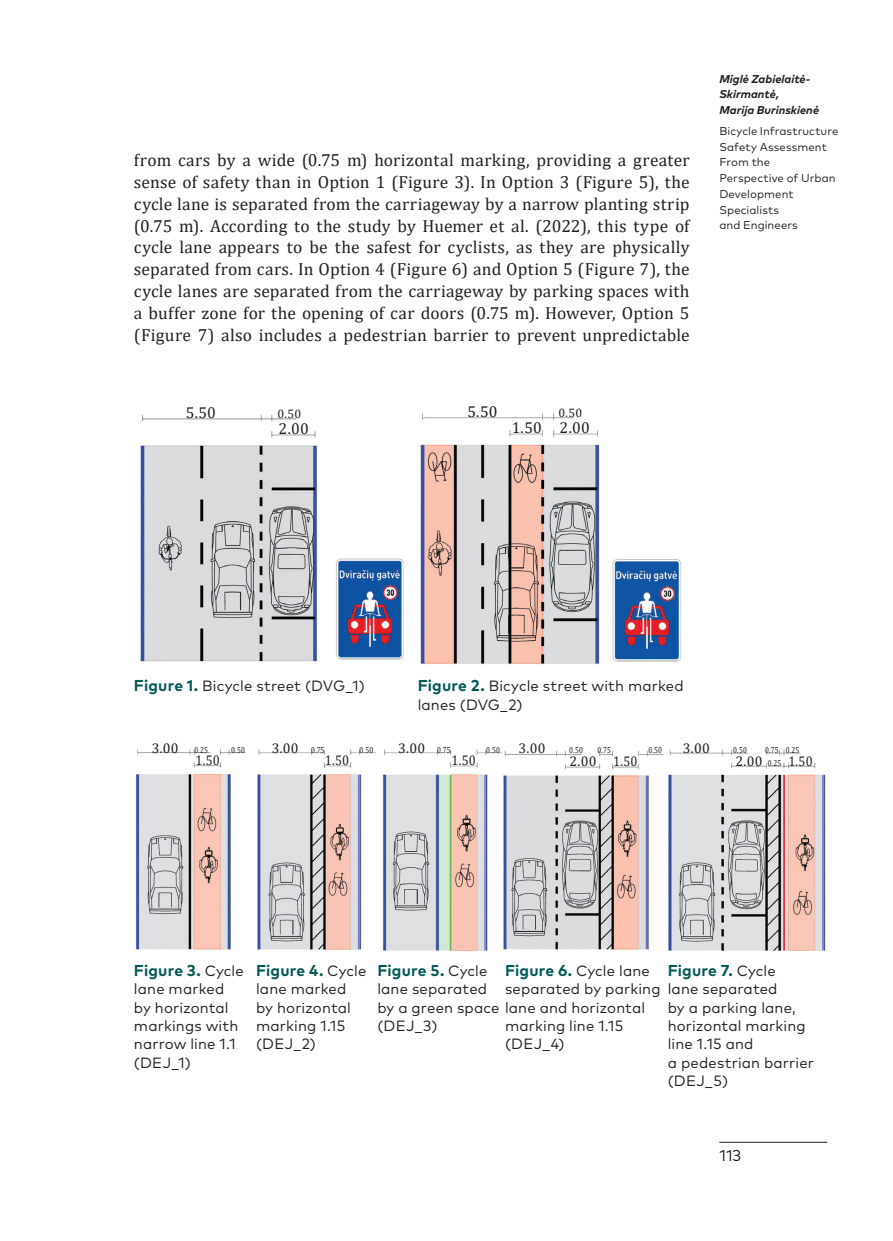
<style>
.page{position:relative;width:893px;height:1241px;background:#fff}
.page>*{position:absolute;margin:0;border:0;box-sizing:border-box;transform-origin:0 0}
.Pamats{font:17.5px/21.9px "Cambria";letter-spacing:.01em;color:#231f20;text-align:justify}
.Attela_paraksts{font:700 15.75px "Mark Pro";letter-spacing:.01em;color:#005855}
.Shemas{font:15.75px "Cambria";color:#231f20}
.t1{font:15.75px "Mark Pro";color:#231f20}
.Attela_paraksts-2{font:14.88px/18.4px "Mark Pro";letter-spacing:.01em;color:#231f20}
.Shemas-2{font:14px "Cambria";letter-spacing:.02em;color:#231f20}
.Shemas-3{font:14px "Cambria";letter-spacing:.02em;color:#231f20;scale:.9 1}
.Shemas-4{font:12.25px "Cambria";color:#231f20}
.t2{font:11.38px/15.8px "Mark Pro";letter-spacing:.005em;color:#231f20}
.t3{font:italic 700 11.38px/15.8px "Mark Pro";letter-spacing:.005em;color:#231f20}
.Shemas-5{font:8.75px "Cambria";letter-spacing:.01em;color:#231f20;scale:.8 1}
.s1{font-weight:700;font-size:15.75px;color:#005855}
.s2{font-weight:400;font-size:14.88px;color:#231f20}
</style>
<div class="page">
<hr style="left:719px;top:1141px;width:108px;height:1px;background:#231f20">
<img style="left:140px;top:414px;width:264px;height:249px">
<img style="left:420px;top:413px;width:262px;height:252px">
<img style="left:502px;top:749px;width:324px;height:202px">
<img style="left:257px;top:749px;width:245px;height:202px">
<img style="left:135px;top:749px;width:111px;height:201px">
<p class="Pamats" style="left:134px;top:149px;width:557px">from cars by a wide (0.75 m) horizontal marking, providing a greater sense of safety than in Option 1 (Figure 3). In Option 3 (Figure 5), the cycle lane is separated from the carriageway by a narrow planting strip (0.75 m). According to the study by Huemer et al. (2022), this type of cycle lane appears to be the safest for cyclists, as they are physically separated from cars. In Option 4 (Figure 6) and Option 5 (Figure 7), the cycle lanes are separated from the carriageway by parking spaces with a buffer zone for the opening of car doors (0.75 m). However, Option 5 (Figure 7) also includes a pedestrian barrier to prevent unpredictable</p>
<p class="Shemas" style="left:186px;top:403px;width:32px">5.50</p>
<p class="Shemas-4" style="left:277px;top:406px;width:25px">0.50</p>
<p class="Shemas" style="left:467px;top:402px;width:32px">5.50</p>
<p class="Shemas-4" style="left:558px;top:405px;width:25px">0.50</p>
<p class="Shemas" style="left:512px;top:418px;width:32px">1.50</p>
<p class="Shemas" style="left:560px;top:418px;width:32px">2.00</p>
<p class="Shemas" style="left:279px;top:419px;width:32px">2.00</p>
<p class="t3" style="left:719px;top:70px;width:101px">Miglė Zabielaitė-<br>Skirmantė,<br>Marija Burinskienė</p>
<p class="t2" style="left:719px;top:122px;width:121px">Bicycle Infrastructure<br>Safety Assessment<br>From the<br>Perspective of Urban<br>Development<br>Specialists<br>and Engineers</p>
<p class="Attela_paraksts-2" style="left:134px;top:675px;width:232px"><span class="s1">Figure 1.</span> Bicycle street (DVG_1)</p>
<p class="Attela_paraksts-2" style="left:418px;top:675px;width:268px"><span class="s1">Figure 2.</span> Bicycle street with marked lanes (DVG_2)</p>
<p class="Shemas-2" style="left:152px;top:739px;width:28px">3.00</p>
<p class="Shemas-5" style="left:231px;top:744px;width:19px">0.50</p>
<p class="Shemas-2" style="left:272px;top:739px;width:28px">3.00</p>
<p class="Shemas-5" style="left:360px;top:744px;width:19px">0.50</p>
<p class="Shemas-2" style="left:398px;top:739px;width:28px">3.00</p>
<p class="Shemas-5" style="left:486px;top:744px;width:19px">0.50</p>
<p class="Shemas-2" style="left:519px;top:740px;width:28px">3.00</p>
<p class="Shemas-5" style="left:569px;top:745px;width:19px">0.50</p>
<p class="Shemas-5" style="left:648px;top:745px;width:19px">0.50</p>
<p class="Shemas-2" style="left:683px;top:740px;width:28px">3.00</p>
<p class="Shemas-5" style="left:733px;top:745px;width:19px">0.50</p>
<p class="Shemas-5" style="left:194px;top:744px;width:19px">0.25</p>
<p class="Shemas-5" style="left:311px;top:744px;width:18px">0.75</p>
<p class="Shemas-5" style="left:437px;top:744px;width:18px">0.75</p>
<p class="Shemas-5" style="left:598px;top:745px;width:18px">0.75</p>
<p class="Shemas-5" style="left:765px;top:745px;width:18px">0.75</p>
<p class="Shemas-5" style="left:786px;top:745px;width:19px">0.25</p>
<p class="Shemas-3" style="left:196px;top:752px;width:28px">1.50</p>
<p class="Shemas-3" style="left:325px;top:752px;width:28px">1.50</p>
<p class="Shemas-3" style="left:452px;top:752px;width:28px">1.50</p>
<p class="Shemas-2" style="left:569px;top:753px;width:29px">2.00</p>
<p class="Shemas-3" style="left:613px;top:753px;width:28px">1.50</p>
<p class="Shemas-2" style="left:735px;top:753px;width:29px">2.00</p>
<p class="Shemas-3" style="left:788px;top:753px;width:28px">1.50</p>
<p class="Shemas-5" style="left:768px;top:758px;width:19px">0.25</p>
<p class="Attela_paraksts" style="left:134px;top:958px;width:111px">Figure 3. <span class="s2">Cycle</span></p>
<p class="Attela_paraksts-2" style="left:134px;top:978px;width:106px">lane marked by horizontal markings with narrow line 1.1 (DEJ_1)</p>
<p class="Attela_paraksts" style="left:256px;top:958px;width:112px">Figure 4. <span class="s2">Cycle</span></p>
<p class="Attela_paraksts-2" style="left:256px;top:978px;width:96px">lane marked by horizontal marking 1.15 (DEJ_2)</p>
<p class="Attela_paraksts" style="left:377px;top:958px;width:111px">Figure 5. <span class="s2">Cycle</span></p>
<p class="Attela_paraksts-2" style="left:377px;top:978px;width:111px">lane separated</p>
<p class="Attela_paraksts-2" style="left:377px;top:1015px;width:62px">(DEJ_3)</p>
<p class="Attela_paraksts-2" style="left:505px;top:959px;width:146px"><span class="s1">Figure 6.</span> Cycle lane</p>
<p class="Attela_paraksts-2" style="left:505px;top:978px;width:157px">separated by parking</p>
<p class="Attela_paraksts-2" style="left:377px;top:996px;width:269px">by a green space lane and horizontal</p>
<p class="Attela_paraksts-2" style="left:505px;top:1015px;width:120px">marking line 1.15</p>
<p class="Attela_paraksts-2" style="left:505px;top:1033px;width:61px">(DEJ_4)</p>
<p class="Attela_paraksts" style="left:668px;top:958px;width:110px">Figure 7. <span class="s2">Cycle</span></p>
<p class="Attela_paraksts-2" style="left:668px;top:978px;width:148px">lane separated<br>by a parking lane, horizontal marking line 1.15 and<br>a pedestrian barrier (DEJ_5)</p>
<p class="t1" style="left:719px;top:1142px;width:24px">113</p>
</div>
